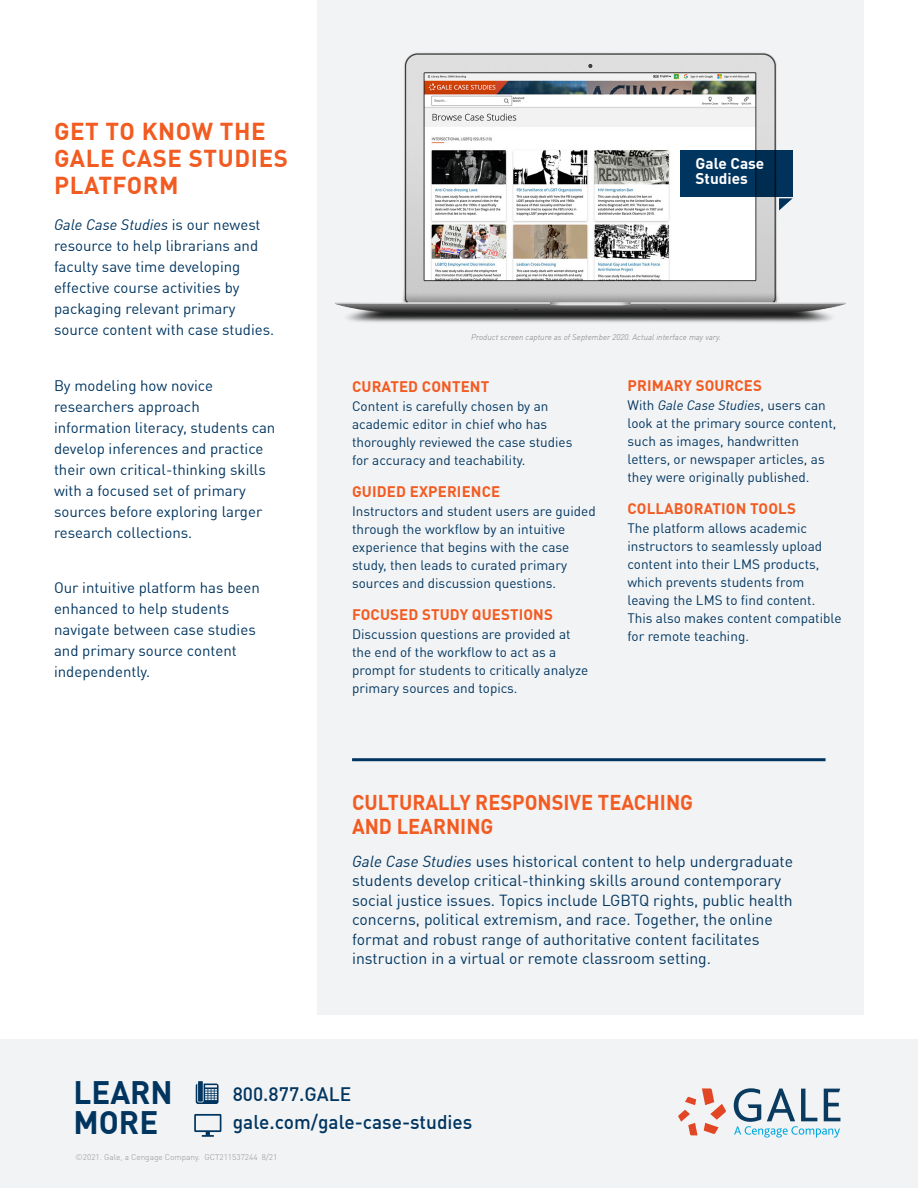
<style>
.page{position:relative;width:918px;height:1188px;background:#fff}
.page>*{position:absolute;margin:0;border:0;box-sizing:border-box;transform-origin:0 0}
.t1{font:700 31.8px/29.7px "DIN Offc";color:#003560}
.t2{font:700 24px/27px "DIN Offc";letter-spacing:.025em;color:#f25b21}
.feature_header{font:700 21px/24px "DIN Offc";color:#f25b21;scale:.95 1}
.t3{font:500 19.5px "DIN Offc";color:#003560}
.t4{font:500 19.2px "DIN Offc";color:#003560}
.feature_header-2{font:15.75px/19.5px "DIN Offc";color:#003560}
.feature_copy{font:700 15.3px/15px "DIN Offc";color:#fff}
.t5{font:15px/21px "DIN Offc";color:#003560}
.feature_header-3{font:700 15px "DIN Offc";letter-spacing:.01em;color:#f25b21}
.feature_copy-2{font:13.5px/18px "DIN Offc";color:#003560}
.t6{font:italic 300 8.25px "DIN Offc";color:#7e8083}
.t7{font:300 8.25px "DIN Offc";color:#939598}
.s1{font-style:italic}
</style>
<div class="page">
<div style="left:318px;top:0;width:546px;height:1014px;background:#f2f3f4"></div>
<img style="left:335px;top:52px;width:511px;height:271px">
<hr style="left:352px;top:758px;width:474px;height:3px;background:#003560">
<div style="left:0;top:1040px;width:918px;height:148px;background:#f2f3f4"></div>
<svg style="left:678px;top:1088px;width:48px;height:47px"></svg>
<svg style="left:734px;top:1088px;width:106px;height:50px"></svg>
<svg style="left:194px;top:1114px;width:27px;height:23px"></svg>
<div style="left:198px;top:1081px;width:5px;height:21px;background:#003560"></div>
<svg style="left:196px;top:1084px;width:23px;height:20px"></svg>
<svg style="left:680px;top:150px;width:113px;height:47px;background:#00325b"></svg>
<svg style="left:779px;top:198px;width:14px;height:12px"></svg>
<p class="t2" style="left:54px;top:118px;width:235px">GET TO KNOW THE<br>GALE CASE STUDIES<br>PLATFORM</p>
<p class="t5" style="left:54px;top:214px;width:222px"><span class="s1">Gale Case Studies</span> is our newest resource to help librarians and faculty save time developing effective course activities by packaging relevant primary source content with case studies.</p>
<p class="t5" style="left:54px;top:375px;width:223px">By modeling how novice researchers approach information literacy, students can develop inferences and practice their own critical-thinking skills with a focused set of primary sources before exploring larger research collections.</p>
<p class="t5" style="left:54px;top:577px;width:207px">Our intuitive platform has been enhanced to help students navigate between case studies and primary source content independently.</p>
<p class="feature_copy" style="left:696px;top:156px;width:70px">Gale Case<br>Studies</p>
<p class="t6" style="left:471px;top:332px;width:252px">Product screen capture as of September 2020. Actual interface may vary.</p>
<p class="feature_header-3" style="left:352px;top:377px;width:139px">CURATED CONTENT</p>
<p class="feature_copy-2" style="left:352px;top:398px;width:222px">Content is carefully chosen by an academic editor in chief who has thoroughly reviewed the case studies for accuracy and teachability.</p>
<p class="feature_header-3" style="left:352px;top:482px;width:150px">GUIDED EXPERIENCE</p>
<p class="feature_copy-2" style="left:352px;top:502px;width:245px">Instructors and student users are guided through the workflow by an intuitive experience that begins with the case study, then leads to curated primary sources and discussion questions.</p>
<p class="feature_header-3" style="left:352px;top:604px;width:202px">FOCUSED STUDY QUESTIONS</p>
<p class="feature_copy-2" style="left:352px;top:625px;width:238px">Discussion questions are provided at the end of the workflow to act as a prompt for students to critically analyze primary sources and topics.</p>
<p class="feature_header-3" style="left:627px;top:376px;width:136px">PRIMARY SOURCES</p>
<p class="feature_copy-2" style="left:627px;top:397px;width:210px">With <span class="s1">Gale Case Studies</span>, users can look at the primary source content, such as images, handwritten letters, or newspaper articles, as they were originally published.</p>
<p class="feature_header-3" style="left:627px;top:499px;width:170px">COLLABORATION TOOLS</p>
<p class="feature_copy-2" style="left:627px;top:519px;width:216px">The platform allows academic instructors to seamlessly upload content into their LMS products, which prevents students from leaving the LMS to find content.<br>This also makes content compatible for remote teaching.</p>
<p class="feature_header" style="left:352px;top:790px;width:361px">CULTURALLY RESPONSIVE TEACHING<br>AND LEARNING</p>
<p class="feature_header-2" style="left:352px;top:851px;width:443px"><span class="s1">Gale Case Studies</span> uses historical content to help undergraduate students develop critical-thinking skills around contemporary social justice issues. Topics include LGBTQ rights, public health concerns, political extremism, and race. Together, the online format and robust range of authoritative content facilitates instruction in a virtual or remote classroom setting.</p>
<h1 class="t1" style="left:74px;top:1078px;width:101px">LEARN<br>MORE</h1>
<p class="t4" style="left:233px;top:1081px;width:120px">800.877.GALE</p>
<p class="t3" style="left:233px;top:1110px;width:241px">gale.com/gale-case-studies</p>
<p class="t7" style="left:76px;top:1152px;width:203px">©2021. Gale, a Cengage Company. GCT211537244 8/21</p>
</div>
